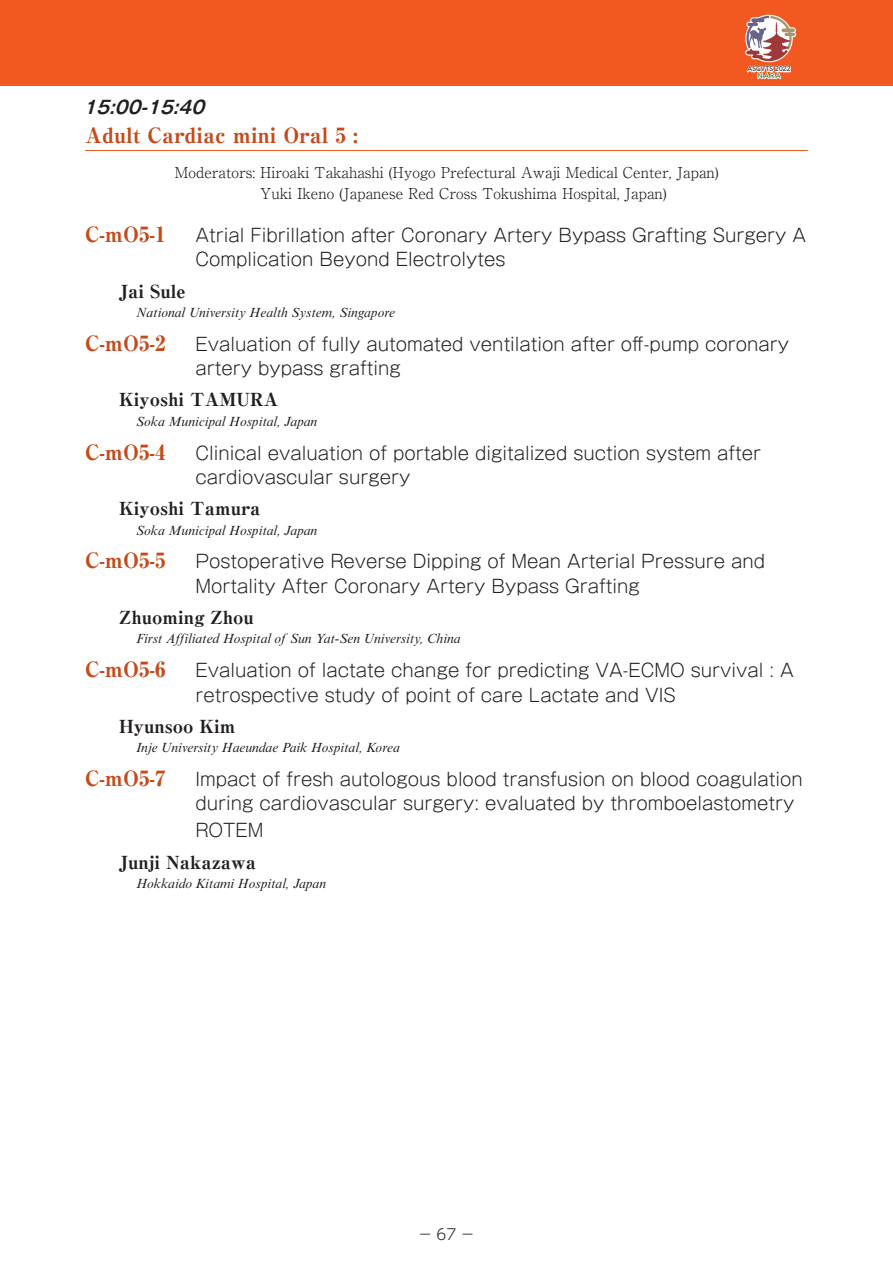
<style>
.page{position:relative;width:893px;height:1263px;background:#fff}
.page>*{position:absolute;margin:0;border:0;box-sizing:border-box;transform-origin:0 0}
.t1{font:800 21px "Ryumin Pr 6 N";color:#c74919}
.t2{font:300 18px/24.3px "Gothic MB101 Pr 6 N";color:#231f20}
.t3{font:800 18px "Ryumin Pr 6 N";color:#231f20}
.t4{font:italic 700 18px "Gothic MB101 Pr 6 N De";color:#231f20;scale:.95 1}
.t5{font:300 15px/21px "Ryumin Pr 6 N";color:#231f20}
.t6{font:300 15px "UD Shin Go Pr 6 N";color:#231f20}
.t7{font:italic 13.5px "Times New Roman MT Std";color:#231f20}
.t8{font:500 6.75px "Avenir LT Std";letter-spacing:.01em;color:#231f20}
.t9{font:500 6.75px "Avenir LT Std";color:#196e26}
</style>
<div class="page">
<div style="left:0;top:0;width:893px;height:86px;background:#f15921"></div>
<svg style="left:745px;top:14px;width:52px;height:66px"></svg>
<hr style="left:85px;top:150px;width:723px;height:1px;background:#f15921">
<p class="t8" style="left:747px;top:65px;width:44px">ASCVTS 2022</p>
<p class="t9" style="left:757px;top:72px;width:25px">NARA</p>
<p class="t4" style="left:83px;top:92px;width:137px">15:00-15:40</p>
<p class="t1" style="left:85px;top:119px;width:275px">Adult Cardiac mini Oral 5 :</p>
<p class="t5" style="left:260px;top:161px;width:460px;text-indent:-86px">Moderators: Hiroaki Takahashi (Hyogo Prefectural Awaji Medical Center, Japan)<br>Yuki Ikeno (Japanese Red Cross Tokushima Hospital, Japan)</p>
<p class="t1" style="left:85px;top:218px;width:82px">C-mO5-1</p>
<p class="t2" style="left:196px;top:222px;width:612px">Atrial Fibrillation after Coronary Artery Bypass Grafting Surgery A<br>Complication Beyond Electrolytes</p>
<p class="t3" style="left:119px;top:277px;width:68px">Jai Sule</p>
<p class="t7" style="left:136px;top:305px;width:261px">National University Health System, Singapore</p>
<p class="t1" style="left:85px;top:326px;width:82px">C-mO5-2</p>
<p class="t2" style="left:196px;top:330px;width:595px">Evaluation of fully automated ventilation after off-pump coronary artery bypass grafting</p>
<p class="t3" style="left:119px;top:386px;width:161px">Kiyoshi TAMURA</p>
<p class="t7" style="left:136px;top:414px;width:183px">Soka Municipal Hospital, Japan</p>
<p class="t1" style="left:85px;top:435px;width:82px">C-mO5-4</p>
<p class="t2" style="left:196px;top:439px;width:567px">Clinical evaluation of portable digitalized suction system after cardiovascular surgery</p>
<p class="t3" style="left:119px;top:494px;width:143px">Kiyoshi Tamura</p>
<p class="t7" style="left:136px;top:522px;width:183px">Soka Municipal Hospital, Japan</p>
<p class="t1" style="left:85px;top:544px;width:82px">C-mO5-5</p>
<p class="t2" style="left:196px;top:548px;width:571px">Postoperative Reverse Dipping of Mean Arterial Pressure and<br>Mortality After Coronary Artery Bypass Grafting</p>
<p class="t3" style="left:119px;top:603px;width:136px">Zhuoming Zhou</p>
<p class="t7" style="left:136px;top:631px;width:326px">First Affiliated Hospital of Sun Yat-Sen University, China</p>
<p class="t1" style="left:85px;top:653px;width:82px">C-mO5-6</p>
<p class="t2" style="left:196px;top:657px;width:600px">Evaluation of lactate change for predicting VA-ECMO survival : A retrospective study of point of care Lactate and VIS</p>
<p class="t3" style="left:119px;top:712px;width:118px">Hyunsoo Kim</p>
<p class="t7" style="left:136px;top:740px;width:265px">Inje University Haeundae Paik Hospital, Korea</p>
<p class="t1" style="left:85px;top:761px;width:82px">C-mO5-7</p>
<p class="t2" style="left:196px;top:765px;width:609px">Impact of fresh autologous blood transfusion on blood coagulation during cardiovascular surgery: evaluated by thromboelastometry</p>
<p class="t2" style="left:196px;top:817px;width:69px">ROTEM</p>
<p class="t3" style="left:119px;top:848px;width:138px">Junji Nakazawa</p>
<p class="t7" style="left:136px;top:876px;width:192px">Hokkaido Kitami Hospital, Japan</p>
<p class="t6" style="left:418px;top:1222px;width:59px">－67－</p>
</div>
